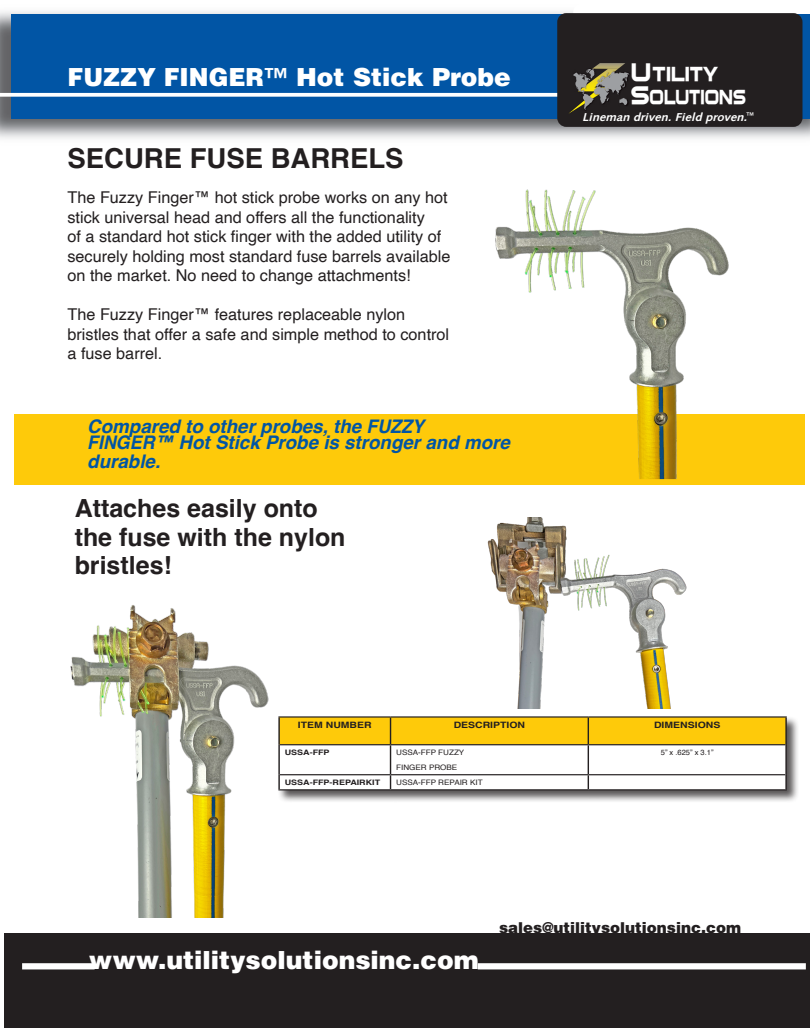
<style>
.page{position:relative;width:810px;height:1035px;background:#fff}
.page>*{position:absolute;margin:0;border:0;box-sizing:border-box;transform-origin:0 0}
.Product_Name_-_Actua{font:700 27.5px "Helvetica";color:#231f20}
.t1{font:700 25px/28.8px "Helvetica";color:#231f20}
.Product_Name_-_Actua-2{font:900 25px "Helvetica";color:#fff}
.Product_Name_-_Actua-3{font:900 25px "Helvetica";color:#fff;scale:.95 1}
.t2{font:700 19.38px/22.9px "Sui Generis";color:#fff;scale:.89 1}
.t3{font:italic 700 18.75px/16.2px "Helvetica";color:#0155a5}
.t4{font:16.25px/19.5px "Helvetica";color:#231f20}
.t5{font:900 15px "Helvetica";color:#231f20}
.t6{font:italic 700 11.5px "Syntax";color:#fff;scale:1.11 1}
.t7{font:9.25px "Helvetica";color:#fff}
.t8{font:700 8.75px "Helvetica";color:#231f20;scale:1.19 1}
.t9{font:7.5px "Helvetica";color:#231f20;scale:1.08 1}
.t10{font:700 7.5px "Helvetica";color:#231f20;scale:1.19 1}
.t11{font:7.5px "Helvetica";color:#231f20}
.s1{font-size:24.12px}
</style>
<div class="page">
<div style="left:14px;top:414px;width:791px;height:70px;background:#feca0a"></div>
<img style="left:0;top:11px;width:810px;height:128px">
<div style="left:12px;top:14px;width:798px;height:105px;background:#0155a5"></div>
<div style="left:5px;top:933px;width:805px;height:95px;background:#231f20"></div>
<div style="left:22px;top:963px;width:73px;height:6px;background:#fff"></div>
<div style="left:478px;top:963px;width:328px;height:6px;background:#fff"></div>
<img style="left:487px;top:518px;width:200px;height:190px">
<img style="left:70px;top:605px;width:199px;height:313px">
<img style="left:495px;top:189px;width:234px;height:290px">
<svg style="left:0;top:93px;width:557px;height:4px;background:#eaf1f7"></svg>
<div style="left:557px;top:13px;width:245px;height:114px;background:#231f20;border-radius:9px"></div>
<svg style="left:569px;top:63px;width:60px;height:51px"></svg>
<div style="left:277px;top:716px;width:523px;height:88px;background:#231f20;opacity:.75"></div>
<hr style="left:278px;top:716px;width:113px;height:2px;background:#231f20">
<hr style="left:391px;top:716px;width:197px;height:2px;background:#231f20">
<hr style="left:588px;top:716px;width:199px;height:2px;background:#231f20">
<svg style="left:278px;top:717px;width:509px;height:73px"></svg>
<p class="Product_Name_-_Actua-3" style="left:68px;top:61px;width:468px">FUZZY FINGER™ Hot Stick Probe</p>
<p class="Product_Name_-_Actua" style="left:68px;top:141px;width:338px">SECURE FUSE BARRELS</p>
<p class="t4" style="left:68px;top:188px;width:384px">The Fuzzy Finger™ hot stick probe works on any hot stick universal head and offers all the functionality<br>of a standard hot stick finger with the added utility of securely holding most standard fuse barrels available on the market. No need to change attachments!</p>
<p class="t4" style="left:68px;top:305px;width:383px">The Fuzzy Finger™ features replaceable nylon bristles that offer a safe and simple method to control a fuse barrel.</p>
<p class="t3" style="left:87px;top:420px;width:424px">Compared to other probes, the FUZZY<br>FINGER™ Hot Stick Probe is stronger and more</p>
<p class="t3" style="left:87px;top:455px;width:74px">durable.</p>
<p class="t1" style="left:75px;top:497px;width:272px">Attaches easily onto the fuse with the nylon bristles!</p>
<p class="t2" style="left:631px;top:63px;width:131px"><span class="s1">U</span>TILITY<br><span class="s1">S</span>OLUTIONS</p>
<p class="t6" style="left:582px;top:110px;width:153px">Lineman driven.Field proven.</p>
<p class="t7" style="left:745px;top:109px;width:11px">™</p>
<p class="t8" style="left:298px;top:720px;width:63px">ITEM NUMBER</p>
<p class="t8" style="left:454px;top:720px;width:62px">DESCRIPTION</p>
<p class="t8" style="left:654px;top:720px;width:57px">DIMENSIONS</p>
<p class="t10" style="left:285px;top:748px;width:39px">USSA-FFP</p>
<p class="t9" style="left:396px;top:747px;width:65px">USSA-FFP FUZZY</p>
<p class="t9" style="left:396px;top:762px;width:58px">FINGER PROBE</p>
<p class="t11" style="left:661px;top:747px;width:54px">5” x .625” x 3.1”</p>
<p class="t10" style="left:285px;top:778px;width:82px">USSA-FFP-REPAIRKIT</p>
<p class="t9" style="left:396px;top:777px;width:82px">USSA-FFP REPAIR KIT</p>
<p class="Product_Name_-_Actua-2" style="left:89px;top:944px;width:392px">www.utilitysolutionsinc.com</p>
<p class="t5" style="left:499px;top:918px;width:243px">sales@utilitysolutionsinc.com</p>
</div>
